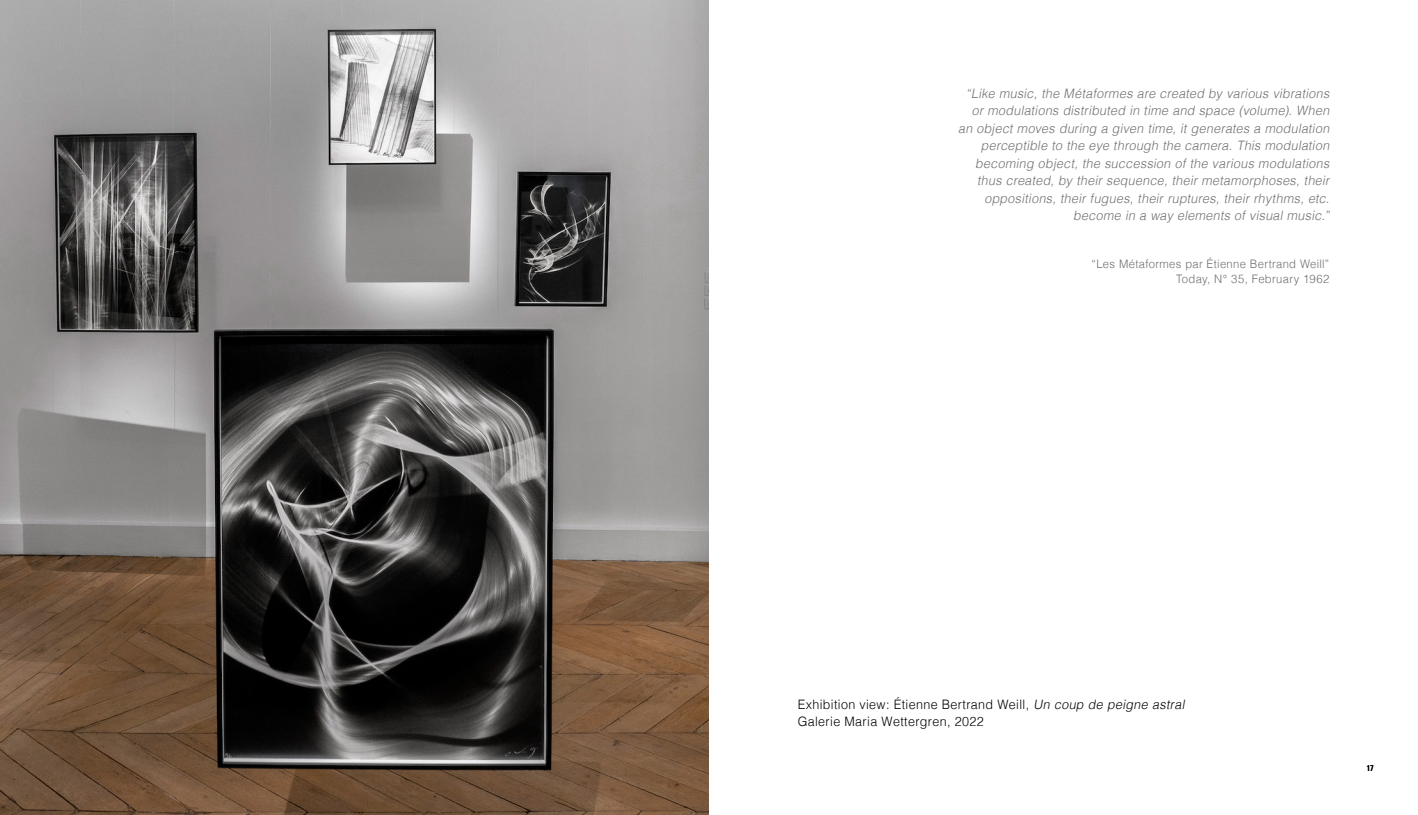
<style>
.page{position:relative;width:1418px;height:815px;background:#fff}
.page>*{position:absolute;margin:0;border:0;box-sizing:border-box;transform-origin:0 0}
.t1{font:italic 300 13px/17.5px "Helvetica";color:#706f6f;text-align:right;scale:.96 1}
.t2{font:300 13px/17.5px "Helvetica";letter-spacing:.03em;color:#000;scale:.96 1}
.t3{font:300 11.75px/15px "Helvetica";letter-spacing:.03em;color:#706f6f;text-align:right;scale:.96 1}
.t4{font:8.38px "Bebas Neue";color:#000;scale:1.05 1}
.s1{font-style:italic}
</style>
<div class="page">
<img style="left:0;top:0;width:709px;height:815px">
<p class="t1" style="left:958px;top:83px;width:392px">“Like music,the Métaformes are created by various vibrations ormodulations distributed in time and space (volume).When an objectmoves during a given time,itgenerates a modulation perceptible to the eye through the camera.This modulation becoming object,the succession ofthe various modulations thus created,by theirsequence,theirmetamorphoses,their oppositions,theirfugues,theirruptures,theirrhythms,etc. become in a way elements ofvisualmusic.”</p>
<p class="t3" style="left:1091px;top:255px;width:249px">“Les Métaformes par Étienne Bertrand Weill”<br>Today, N° 35, February 1962</p>
<p class="t2" style="left:797px;top:694px;width:408px">Exhibition view: Étienne Bertrand Weill, <span class="s1">Un coup de peigne astral<br></span>Galerie Maria Wettergren, 2022</p>
<p class="t4" style="left:1366px;top:763px;width:8px">17</p>
</div>
